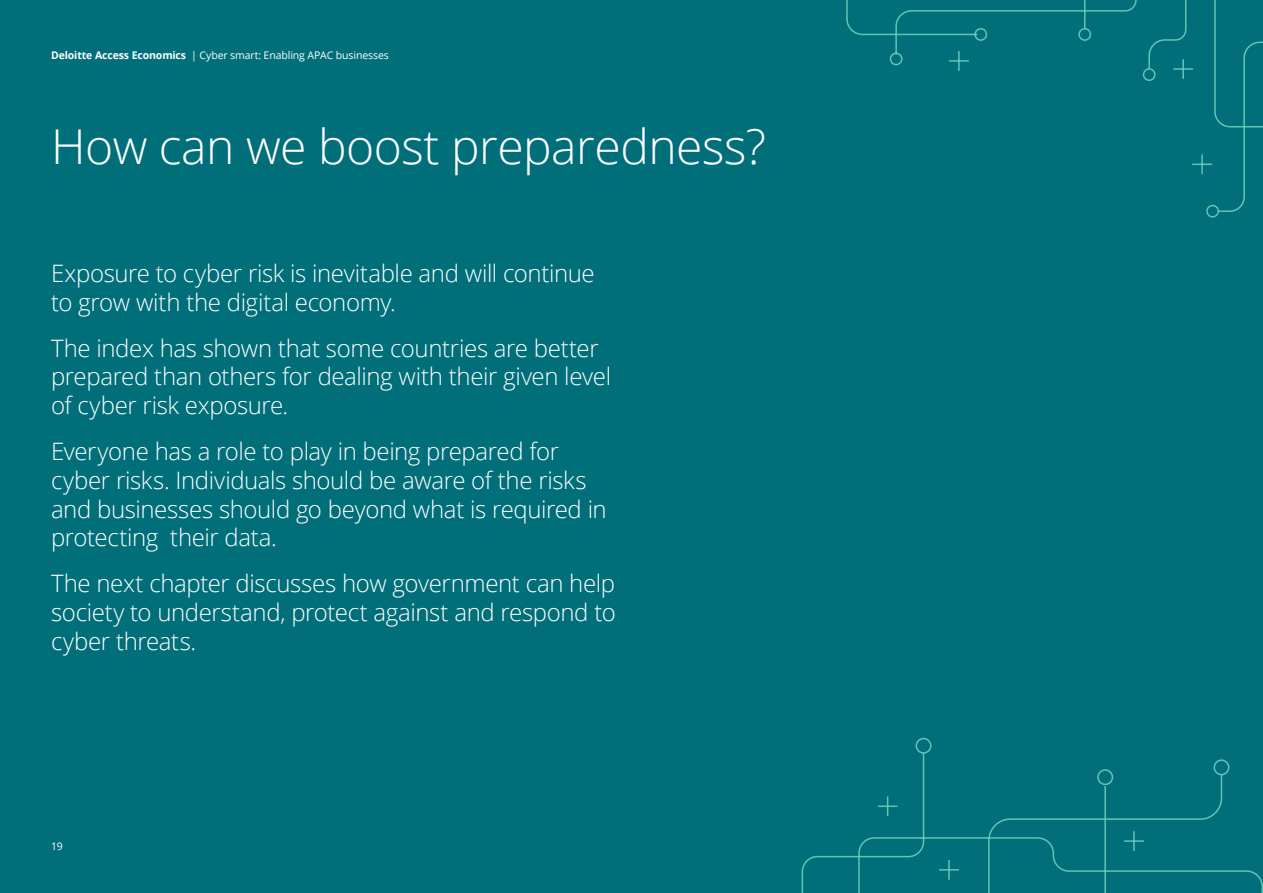
<style>
.page{position:relative;width:1263px;height:893px;background:#006f7a}
.page>*{position:absolute;margin:0;border:0;box-sizing:border-box;transform-origin:0 0}
.Story_heading_light{font:300 48px "Open Sans";letter-spacing:-.01em;color:#fff}
.t1{font:300 24px/28.8px "Open Sans";letter-spacing:-.015em;color:#fff}
.Brochure_title__foli{font:10.5px "Open Sans";letter-spacing:-.01em;color:#fff}
.Folio__7_9_5pt{font:10.5px "Open Sans";color:#fff}
.s1{font-weight:700}
.s2{color:#231f20}
</style>
<div class="page">
<svg style="left:801px;top:737px;width:462px;height:156px"></svg>
<hr style="left:939px;top:869px;width:20px;height:2px;background:#62c5b4">
<hr style="left:948px;top:860px;width:2px;height:20px;background:#62c5b4">
<hr style="left:1124px;top:840px;width:20px;height:2px;background:#62c5b4">
<hr style="left:1133px;top:831px;width:2px;height:20px;background:#62c5b4">
<svg style="left:878px;top:796px;width:19px;height:20px"></svg>
<svg style="left:846px;top:0;width:417px;height:218px"></svg>
<svg style="left:1192px;top:164px;width:20px;height:1px"></svg>
<hr style="left:1201px;top:154px;width:2px;height:20px;background:#62c5b4">
<hr style="left:949px;top:60px;width:20px;height:2px;background:#62c5b4">
<hr style="left:958px;top:51px;width:2px;height:20px;background:#62c5b4">
<hr style="left:1173px;top:68px;width:20px;height:2px;background:#62c5b4">
<hr style="left:1182px;top:59px;width:2px;height:20px;background:#62c5b4">
<p class="Brochure_title__foli" style="left:51px;top:48px;width:365px"><span class="s1">Deloitte Access Economics</span> | Cyber smart: Enabling APAC businesses <span class="s2">2019</span></p>
<p class="Story_heading_light" style="left:51px;top:114px;width:717px">How can we boost preparedness?</p>
<p class="t1" style="left:51px;top:258px;width:545px">Exposure to cyber risk is inevitable and will continue to grow with the digital economy.</p>
<p class="t1" style="left:51px;top:333px;width:562px">The index has shown that some countries are better prepared than others for dealing with their given level of cyber risk exposure.</p>
<p class="t1" style="left:51px;top:436px;width:557px">Everyone has a role to play in being prepared for cyber risks. Individuals should be aware of the risks and businesses should go beyond what is required in protecting their data.</p>
<p class="t1" style="left:51px;top:568px;width:566px;text-align:justify">The next chapter discusses how government can help society to understand, protect against and respond to cyber threats.</p>
<p class="Folio__7_9_5pt" style="left:51px;top:839px;width:13px">19</p>
</div>
